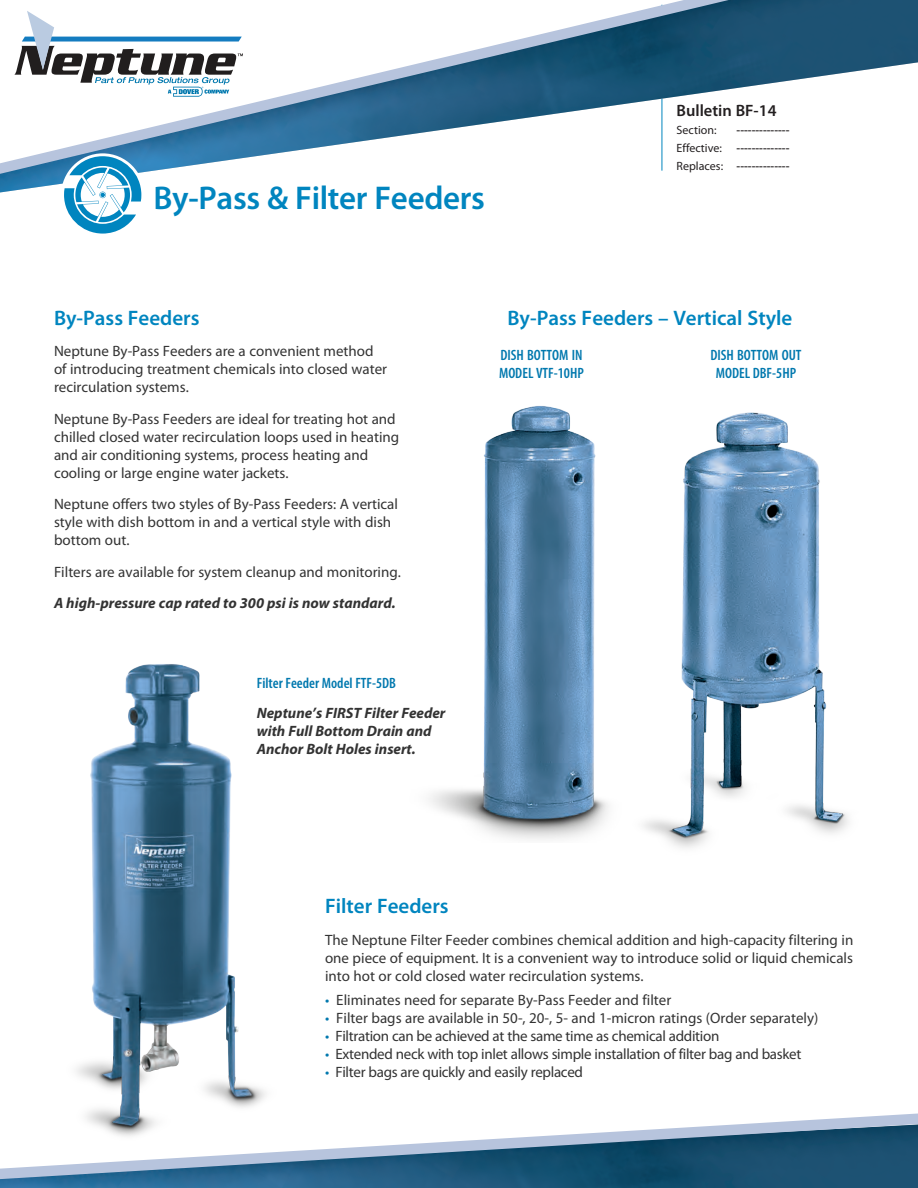
<style>
.page{position:relative;width:918px;height:1188px;background:#fff}
.page>*{position:absolute;margin:0;border:0;box-sizing:border-box;transform-origin:0 0}
.headline_1{font:600 33px "Myriad Pro";letter-spacing:-.01em;color:#0085bf}
.t1{font:600 21px "Myriad Pro";color:#0085bf}
.t2{font:600 16.5px "Myriad Pro";color:#231f20}
.t3{font:15px/18px "Myriad Pro";color:#333}
.t4{font:15px "Myriad Pro";letter-spacing:-.02em;color:#333}
.t5{font:italic 700 15px/18px "Myriad Pro";color:#333}
.t6{font:600 condensed 15px/18px "Myriad Pro";color:#0078ae}
.t7{font:600 12px "Myriad Pro";color:#231f20}
.t8{font:12px "Myriad Pro";color:#231f20}
.s1{font-weight:400}
.s2{color:#0078ae}
</style>
<div class="page">
<img style="left:0;top:0;width:918px;height:192px">
<svg style="left:0;top:0;width:729px;height:174px"></svg>
<svg style="left:61px;top:153px;width:83px;height:83px"></svg>
<svg style="left:64px;top:156px;width:77px;height:78px"></svg>
<img style="left:0;top:1179px;width:918px;height:9px">
<svg style="left:0;top:1114px;width:918px;height:65px"></svg>
<img style="left:429px;top:406px;width:180px;height:434px">
<img style="left:643px;top:412px;width:206px;height:436px">
<img style="left:0;top:664px;width:355px;height:480px">
<p class="headline_1" style="left:154px;top:180px;width:333px">By-Pass &amp; Filter Feeders</p>
<p class="t2" style="left:677px;top:101px;width:101px">Bulletin BF-14</p>
<p class="t8" style="left:677px;top:122px;width:42px">Section:</p>
<p class="t7" style="left:737px;top:123px;width:54px">--------------</p>
<p class="t7" style="left:677px;top:141px;width:114px"><span class="s1">Effective:</span> --------------</p>
<p class="t7" style="left:677px;top:159px;width:114px"><span class="s1">Replaces:</span> --------------</p>
<p class="t1" style="left:54px;top:306px;width:147px">By-Pass Feeders</p>
<p class="t3" style="left:54px;top:342px;width:335px">Neptune By-Pass Feeders are a convenient method of introducing treatment chemicals into closed water recirculation systems.</p>
<p class="t3" style="left:54px;top:409px;width:347px">Neptune By-Pass Feeders are ideal for treating hot and chilled closed water recirculation loops used in heating and air conditioning systems, process heating and cooling or large engine water jackets.</p>
<p class="t3" style="left:54px;top:495px;width:346px">Neptune offers two styles of By-Pass Feeders: A vertical style with dish bottom in and a vertical style with dish bottom out.</p>
<p class="t3" style="left:54px;top:562px;width:348px">Filters are available for system cleanup and monitoring.</p>
<p class="t5" style="left:54px;top:594px;width:343px">A high-pressure cap rated to 300 psi is now standard.</p>
<p class="t6" style="left:257px;top:674px;width:141px">Filter Feeder Model FTF-5DB</p>
<p class="t5" style="left:257px;top:704px;width:190px">Neptune’s FIRST Filter Feeder with Full Bottom Drain and<br>Anchor Bolt Holes insert.</p>
<p class="t1" style="left:508px;top:306px;width:286px">By-Pass Feeders – Vertical Style</p>
<p class="t6" style="left:499px;top:346px;width:86px">DISH BOTTOM IN<br>MODEL VTF-10HP</p>
<p class="t6" style="left:710px;top:346px;width:93px;text-align:center">DISH BOTTOM OUT<br>MODEL DBF-5HP</p>
<p class="t1" style="left:325px;top:895px;width:125px">Filter Feeders</p>
<p class="t3" style="left:325px;top:930px;width:530px;text-align:justify">The Neptune Filter Feeder combines chemical addition and high-capacity filtering in one piece of equipment. It is a convenient way to introduce solid or liquid chemicals into hot or cold closed water recirculation systems.</p>
<p class="t3" style="left:325px;top:991px;width:348px"><span class="s2">•</span> Eliminates need for separate By-Pass Feeder and filter</p>
<p class="t3" style="left:325px;top:1009px;width:495px"><span class="s2">•</span> Filter bags are available in 50-, 20-, 5- and 1-micron ratings (Order separately)</p>
<p class="t4" style="left:325px;top:1027px;width:396px"><span class="s2">•</span> Filtration can be achieved at the same time as chemical addition</p>
<p class="t4" style="left:325px;top:1045px;width:478px"><span class="s2">•</span> Extended neck with top inlet allows simple installation of filter bag and basket</p>
<p class="t4" style="left:325px;top:1063px;width:259px"><span class="s2">•</span> Filter bags are quickly and easily replaced</p>
</div>
